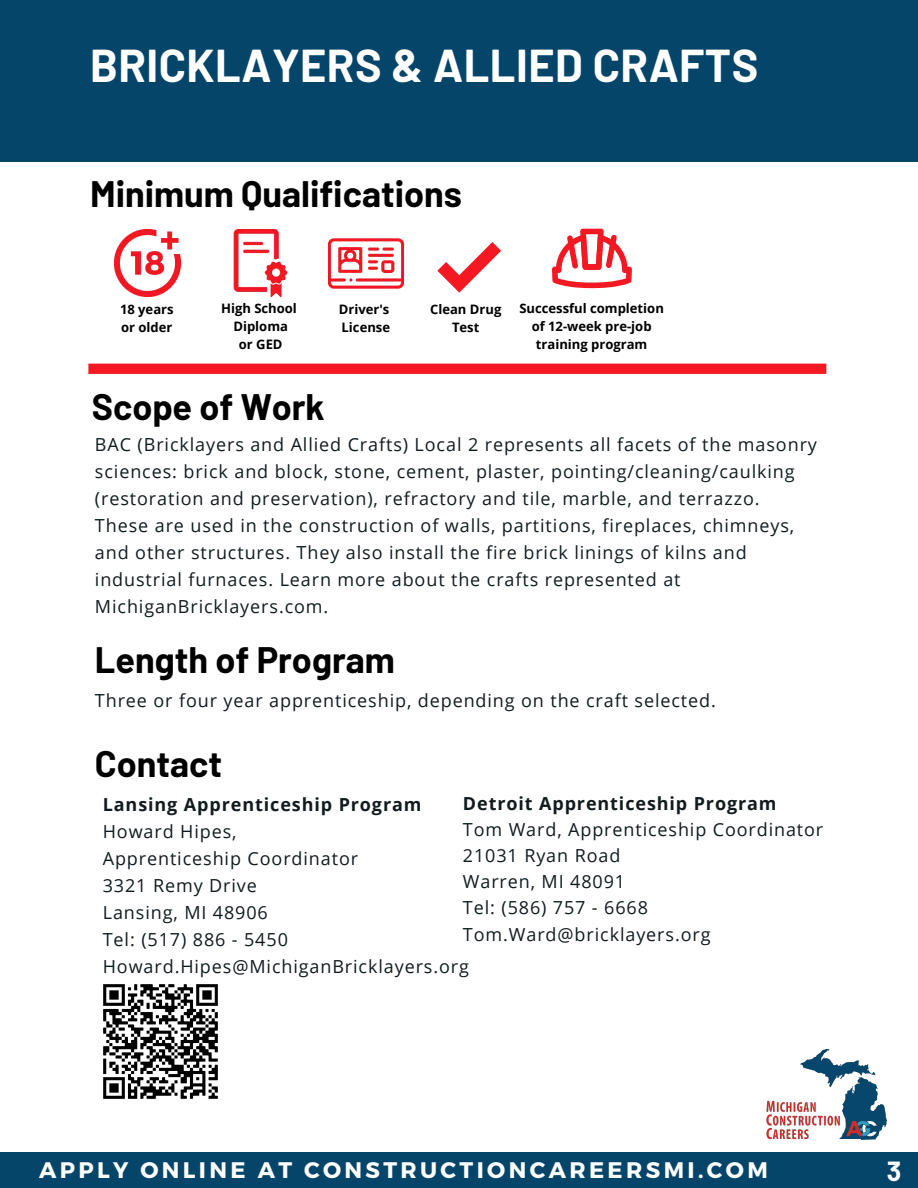
<style>
.page{position:relative;width:918px;height:1188px;background:#fff}
.page>*{position:absolute;margin:0;border:0;box-sizing:border-box;transform-origin:0 0}
.t1{font:700 45px "Barlow";letter-spacing:.01em;color:#fff}
.t2{font:700 36px "Barlow";color:#000}
.t3{font:700 27px "Barlow";color:#fff}
.t4{font:700 22.5px "Montserrat";letter-spacing:.15em;color:#fff}
.t5{font:18px/27px "Open Sans";letter-spacing:.05em;color:#111b1e}
.t6{font:700 18px "Open Sans";letter-spacing:.05em;color:#111b1e}
.t7{font:700 13.05px/18px "Open Sans";color:#000}
</style>
<div class="page">
<div style="left:0;top:0;width:918px;height:162px;background:#05456a"></div>
<div style="left:0;top:1153px;width:918px;height:35px;background:#05456a"></div>
<svg style="left:437px;top:242px;width:64px;height:51px"></svg>
<img style="left:114px;top:230px;width:67px;height:66px">
<img style="left:233px;top:230px;width:55px;height:66px">
<img style="left:329px;top:238px;width:74px;height:51px">
<svg style="left:88px;top:364px;width:738px;height:10px;background:#f41a24"></svg>
<svg style="left:552px;top:229px;width:80px;height:59px"></svg>
<img style="left:766px;top:1050px;width:121px;height:90px">
<img style="left:103px;top:984px;width:115px;height:115px">
<p class="t1" style="left:90px;top:37px;width:670px">BRICKLAYERS &amp; ALLIED CRAFTS</p>
<p class="t2" style="left:90px;top:171px;width:373px">Minimum Qualifications</p>
<p class="t7" style="left:221px;top:299px;width:77px">High School</p>
<p class="t7" style="left:233px;top:317px;width:56px">Diploma</p>
<p class="t7" style="left:239px;top:335px;width:45px">or GED</p>
<p class="t7" style="left:120px;top:300px;width:55px">18 years or older</p>
<p class="t7" style="left:339px;top:300px;width:52px">Driver's</p>
<p class="t7" style="left:342px;top:318px;width:50px">License</p>
<p class="t2" style="left:92px;top:384px;width:234px">Scope of Work</p>
<p class="t7" style="left:430px;top:300px;width:73px">Clean Drug</p>
<p class="t7" style="left:452px;top:318px;width:29px">Test</p>
<p class="t7" style="left:519px;top:299px;width:146px">Successful completion</p>
<p class="t7" style="left:532px;top:317px;width:121px">of 12-week pre-job</p>
<p class="t7" style="left:536px;top:335px;width:113px">training program</p>
<p class="t5" style="left:95px;top:430px;width:724px">BAC (Bricklayers and Allied Crafts) Local 2 represents all facets of the masonry sciences: brick and block, stone, cement, plaster, pointing/cleaning/caulking (restoration and preservation), refractory and tile, marble, and terrazzo.<br>These are used in the construction of walls, partitions, fireplaces, chimneys, and other structures. They also install the fire brick linings of kilns and industrial furnaces. Learn more about the crafts represented at MichiganBricklayers.com.</p>
<p class="t2" style="left:95px;top:637px;width:301px">Length of Program</p>
<p class="t5" style="left:95px;top:687px;width:622px">Three or four year apprenticeship, depending on the craft selected.</p>
<p class="t2" style="left:95px;top:741px;width:129px">Contact</p>
<p class="t6" style="left:103px;top:792px;width:320px">Lansing Apprenticeship Program</p>
<p class="t5" style="left:103px;top:818px;width:135px">Howard Hipes,</p>
<p class="t5" style="left:103px;top:845px;width:257px">Apprenticeship Coordinator</p>
<p class="t5" style="left:103px;top:872px;width:156px">3321 Remy Drive</p>
<p class="t5" style="left:103px;top:899px;width:167px">Lansing, MI 48906</p>
<p class="t5" style="left:103px;top:926px;width:187px">Tel: (517) 886 - 5450</p>
<p class="t5" style="left:103px;top:953px;width:368px">Howard.Hipes@MichiganBricklayers.org</p>
<p class="t6" style="left:463px;top:791px;width:315px">Detroit Apprenticeship Program</p>
<p class="t5" style="left:463px;top:816px;width:362px">Tom Ward, Apprenticeship Coordinator</p>
<p class="t5" style="left:463px;top:842px;width:159px">21031 Ryan Road</p>
<p class="t5" style="left:463px;top:867px;width:164px">Warren, MI 48091</p>
<p class="t5" style="left:463px;top:893px;width:186px">Tel: (586) 757 - 6668</p>
<p class="t5" style="left:463px;top:920px;width:249px">Tom.Ward@bricklayers.org</p>
<p class="t4" style="left:39px;top:1155px;width:730px">APPLY ONLINE AT CONSTRUCTIONCAREERSMI.COM</p>
<p class="t3" style="left:887px;top:1154px;width:16px">3</p>
</div>
